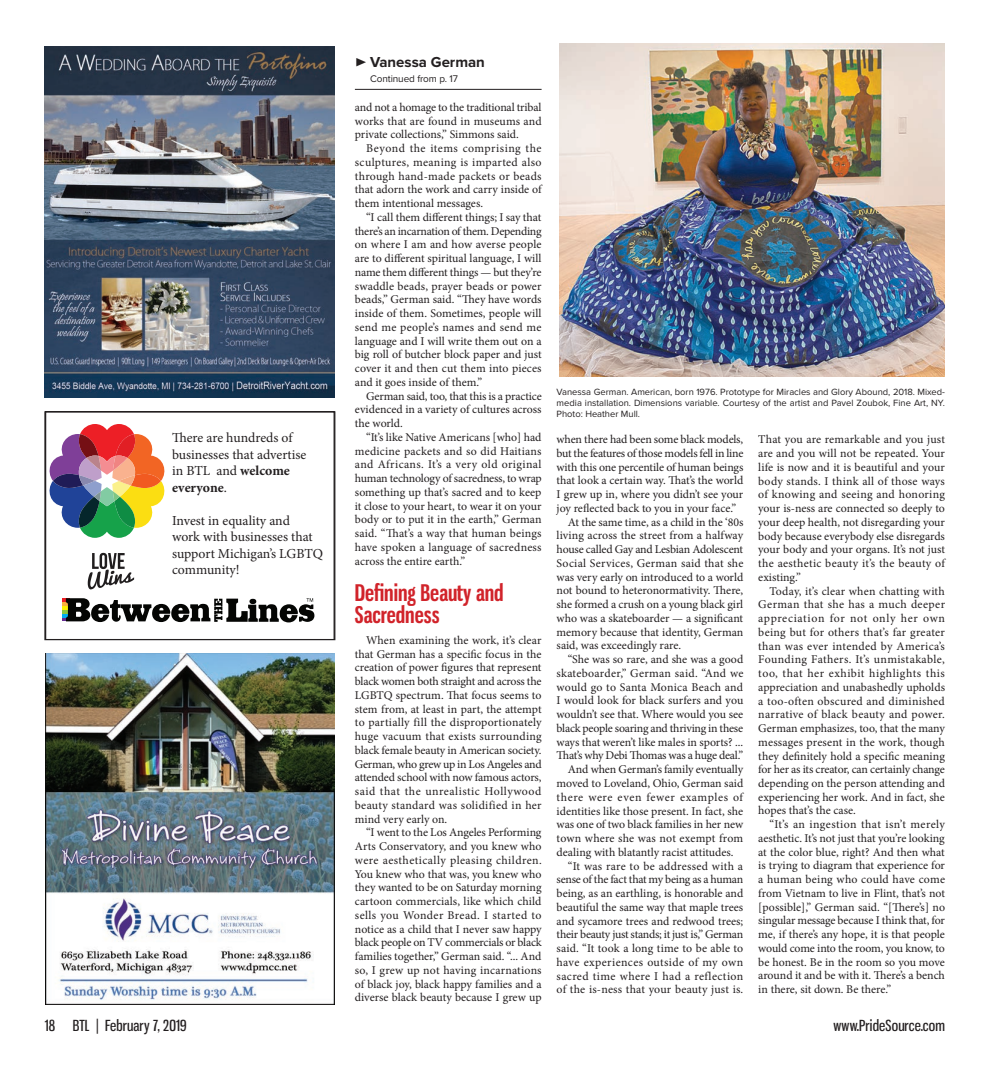
<style>
.page{position:relative;width:990px;height:1080px;background:#fff}
.page>*{position:absolute;margin:0;border:0;box-sizing:border-box;transform-origin:0 0}
.t1{font:700 22.5px/22.5px "Gnuolane Rg";color:#d1232a}
.t2{font:15px "Gnuolane Rg";letter-spacing:.01em;color:#231f20}
.Continued_Jump_Head{font:700 15px "Proxima Nova";color:#231f20}
.t3{font:13.75px/16.5px "Minion Pro";letter-spacing:-.005em;color:#231f20}
.Body_Copy{font:11.88px/13.8px "Minion Pro";color:#231f20;text-align:justify}
.Continued_from{font:10px "Proxima Nova";letter-spacing:-.01em;color:#231f20}
.Photo_Caption_-_off{font:9.38px/11.2px "Proxima Nova";color:#231f20;text-align:justify}
.s1{font-weight:700}
.s2{font-family:"Zeal";font-weight:400;font-size:12.5px}
</style>
<div class="page">
<img style="left:559px;top:44px;width:386px;height:333px">
<hr style="left:355px;top:89px;width:187px;height:1px;background:#231f20">
<img style="left:45px;top:654px;width:290px;height:351px">
<img style="left:45px;top:46px;width:290px;height:351px">
<svg style="left:46px;top:413px;width:269px;height:225px"></svg>
<svg style="left:62px;top:598px;width:252px;height:24px"></svg>
<div style="left:44px;top:411px;width:291px;height:229px;border:1px solid #231f20"></div>
<p class="t3" style="left:172px;top:430px;width:136px">There are hundreds of businesses that advertise in BTL and <span class="s1">welcome everyone</span>.</p>
<p class="t3" style="left:172px;top:512px;width:152px">Invest in equality and<br>work with businesses that support Michigan’s LGBTQ community!</p>
<p class="Continued_Jump_Head" style="left:355px;top:51px;width:132px"><span class="s2">®</span> Vanessa German</p>
<p class="Continued_from" style="left:370px;top:72px;width:89px">Continued from p. 17</p>
<p class="Body_Copy" style="left:355px;top:100px;width:188px">and not a homage to the traditional tribal works that are found in museums and private collections,” Simmons said.</p>
<p class="Body_Copy" style="left:355px;top:142px;width:188px;text-indent:11px">Beyond the items comprising the sculptures, meaning is imparted also through hand-made packets or beads that adorn the work and carry inside of them intentional messages.</p>
<p class="Body_Copy" style="left:355px;top:210px;width:188px;text-indent:11px">“I call them different things; I say that there’s an incarnation of them. Depending on where I am and how averse people are to different spiritual language, I will name them different things — but they’re swaddle beads, prayer beads or power beads,” German said. “They have words inside of them. Sometimes, people will send me people’s names and send me language and I will write them out on a big roll of butcher block paper and just cover it and then cut them into pieces and it goes inside of them.”</p>
<p class="Body_Copy" style="left:355px;top:389px;width:188px;text-indent:11px">German said, too, that this is a practice evidenced in a variety of cultures across the world.</p>
<p class="Body_Copy" style="left:355px;top:430px;width:188px;text-indent:11px">“It’s like Native Americans [who] had medicine packets and so did Haitians and Africans. It’s a very old original human technology of sacredness, to wrap something up that’s sacred and to keep it close to your heart, to wear it on your body or to put it in the earth,” German said. “That’s a way that human beings have spoken a language of sacredness across the entire earth.”</p>
<p class="t1" style="left:355px;top:581px;width:150px">Defining Beauty and<br>Sacredness</p>
<p class="Body_Copy" style="left:355px;top:633px;width:188px;text-indent:11px">When examining the work, it’s clear that German has a specific focus in the creation of power figures that represent black women both straight and across the LGBTQ spectrum. That focus seems to stem from, at least in part, the attempt to partially fill the disproportionately huge vacuum that exists surrounding black female beauty in American society.<br>German, who grew up in Los Angeles and attended school with now famous actors, said that the unrealistic Hollywood beauty standard was solidified in her mind very early on.</p>
<p class="Body_Copy" style="left:355px;top:826px;width:188px;text-indent:11px">“I went to the Los Angeles Performing Arts Conservatory, and you knew who were aesthetically pleasing children.<br>You knew who that was, you knew who they wanted to be on Saturday morning cartoon commercials, like which child sells you Wonder Bread. I started to notice as a child that I never saw happy black people on TV commercials or black families together,” German said. “... And so, I grew up not having incarnations of black joy, black happy families and a diverse black beauty because I grew up</p>
<p class="Photo_Caption_-_off" style="left:557px;top:385px;width:390px">Vanessa German. American, born 1976. Prototype for Miracles and Glory Abound, 2018. Mixed&shy;media installation. Dimensions variable. Courtesy of the artist and Pavel Zoubok, Fine Art, NY.<br>Photo: Heather Mull.</p>
<p class="Body_Copy" style="left:557px;top:433px;width:188px">when there had been some black models, but the features of those models fell in line with this one percentile of human beings that look a certain way. That’s the world I grew up in, where you didn’t see your joy reflected back to you in your face.”</p>
<p class="Body_Copy" style="left:557px;top:515px;width:188px;text-indent:11px">At the same time, as a child in the ‘80s living across the street from a halfway house called Gay and Lesbian Adolescent Social Services, German said that she was very early on introduced to a world not bound to heteronormativity. There, she formed a crush on a young black girl who was a skateboarder — a significant memory because that identity, German said, was exceedingly rare.</p>
<p class="Body_Copy" style="left:557px;top:653px;width:188px;text-indent:11px">“She was so rare, and she was a good skateboarder,” German said. “And we would go to Santa Monica Beach and I would look for black surfers and you wouldn’t see that. Where would you see black people soaring and thriving in these ways that weren’t like males in sports? ...<br>That’s why Debi Thomas was a huge deal.”</p>
<p class="Body_Copy" style="left:557px;top:763px;width:188px;text-indent:11px">And when German’s family eventually moved to Loveland, Ohio, German said there were even fewer examples of identities like those present. In fact, she was one of two black families in her new town where she was not exempt from dealing with blatantly racist attitudes.</p>
<p class="Body_Copy" style="left:557px;top:859px;width:188px;text-indent:11px">“It was rare to be addressed with a sense of the fact that my being as a human being, as an earthling, is honorable and beautiful the same way that maple trees and sycamore trees and redwood trees; their beauty just stands; it just is,” German said. “It took a long time to be able to have experiences outside of my own sacred time where I had a reflection of the is-ness that your beauty just is.</p>
<p class="Body_Copy" style="left:758px;top:433px;width:188px">That you are remarkable and you just are and you will not be repeated. Your life is now and it is beautiful and your body stands. I think all of those ways of knowing and seeing and honoring your is-ness are connected so deeply to your deep health, not disregarding your body because everybody else disregards your body and your organs. It’s not just the aesthetic beauty it’s the beauty of existing.”</p>
<p class="Body_Copy" style="left:758px;top:584px;width:188px;text-indent:11px">Today, it’s clear when chatting with German that she has a much deeper appreciation for not only her own being but for others that’s far greater than was ever intended by America’s Founding Fathers. It’s unmistakable, too, that her exhibit highlights this appreciation and unabashedly upholds a too-often obscured and diminished narrative of black beauty and power.<br>German emphasizes, too, that the many messages present in the work, though they definitely hold a specific meaning for her as its creator, can certainly change depending on the person attending and experiencing her work. And in fact, she hopes that’s the case.</p>
<p class="Body_Copy" style="left:758px;top:818px;width:188px;text-indent:11px">“It’s an ingestion that isn’t merely aesthetic. It’s not just that you’re looking at the color blue, right? And then what is trying to diagram that experience for a human being who could have come from Vietnam to live in Flint, that’s not [possible],” German said. “[There’s] no singular message because I think that, for me, if there’s any hope, it is that people would come into the room, you know, to be honest. Be in the room so you move around it and be with it. There’s a bench in there, sit down. Be there.”</p>
<p class="t2" style="left:45px;top:1016px;width:143px">18 BTL | February 7, 2019</p>
<p class="t2" style="left:834px;top:1016px;width:113px">www.PrideSource.com</p>
</div>
